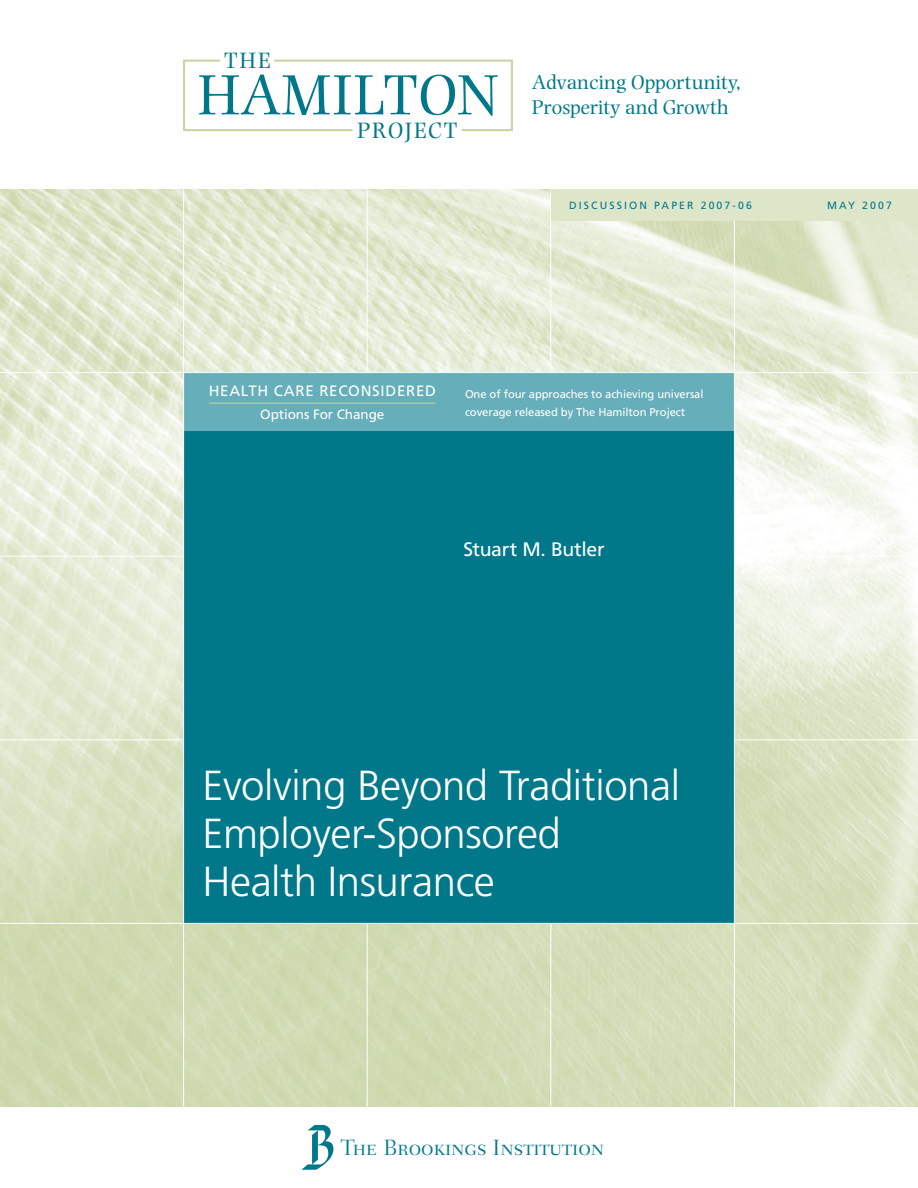
<style>
.page{position:relative;width:918px;height:1188px;background:#fff}
.page>*{position:absolute;margin:0;border:0;box-sizing:border-box;transform-origin:0 0}
.t1{font:59.1px "Photina";color:#00788a}
.t2{font:300 42px/48px "Frutiger";letter-spacing:-.01em;color:#fff}
.t3{font:23.25px "Photina";letter-spacing:.085em;color:#00788a}
.t4{font:22.5px "Fairfield LH Light SC";color:#00788a}
.t5{font:20.7px/24.9px "Photina";color:#00788a}
.t6{font:19.5px "Frutiger";letter-spacing:-.025em;color:#fff}
.t7{font:15px "Frutiger";letter-spacing:.05em;color:#fff}
.t8{font:13.5px "Frutiger";letter-spacing:-.005em;color:#fff}
.t9{font:11.25px/18px "Frutiger";letter-spacing:-.01em;color:#fff}
.t10{font:10.5px "Frutiger";letter-spacing:.2em;color:#00788a}
</style>
<div class="page">
<svg style="left:183px;top:60px;width:330px;height:71px"></svg>
<svg style="left:302px;top:1125px;width:31px;height:45px"></svg>
<img style="left:0;top:189px;width:918px;height:918px">
<hr style="left:0;top:556px;width:918px;height:1px;background:#fff">
<hr style="left:0;top:739px;width:918px;height:1px;background:#fff">
<hr style="left:367px;top:184px;width:1px;height:928px;background:#fff">
<hr style="left:550px;top:184px;width:1px;height:928px;background:#fff">
<div style="left:184px;top:373px;width:550px;height:550px;background:#00788a"></div>
<div style="left:184px;top:373px;width:550px;height:58px;background:#66aeb9"></div>
<hr style="left:209px;top:403px;width:227px;height:1px;background:#c8d5a6">
<hr style="left:0;top:372px;width:918px;height:1px;background:#fff">
<hr style="left:0;top:923px;width:918px;height:1px;background:#fff">
<hr style="left:183px;top:184px;width:1px;height:928px;background:#fff">
<hr style="left:734px;top:184px;width:1px;height:928px;background:#fff">
<div style="left:551px;top:189px;width:367px;height:31px;background:#dee6ca"></div>
<h3 class="t3" style="left:224px;top:47px;width:48px">THE</h3>
<h1 class="t1" style="left:198px;top:61px;width:302px">HAMILTON</h1>
<h3 class="t3" style="left:357px;top:117px;width:101px">PROJECT</h3>
<h3 class="t5" style="left:532px;top:70px;width:211px">Advancing Opportunity,<br>Prosperity and Growth</h3>
<p class="t10" style="left:569px;top:199px;width:118px">DI SCUSSI ON PAPER</p>
<p class="t10" style="left:701px;top:199px;width:53px">2007-06</p>
<p class="t10" style="left:827px;top:199px;width:66px">MAY 2007</p>
<h3 class="t7" style="left:209px;top:382px;width:229px">h ealth care reconsidered</h3>
<p class="t8" style="left:260px;top:406px;width:126px">Options For Change</p>
<p class="t9" style="left:465px;top:385px;width:240px">One of four approaches to achieving universal coverage released by The Hamilton Project</p>
<h3 class="t6" style="left:464px;top:538px;width:143px">Stuart M. Butler</h3>
<h2 class="t2" style="left:202px;top:762px;width:479px">Evolving Beyond Traditional<br>Employer-Sponsored<br>Health Insurance</h2>
<h3 class="t4" style="left:341px;top:1136px;width:265px">The Brookings Institution</h3>
</div>
